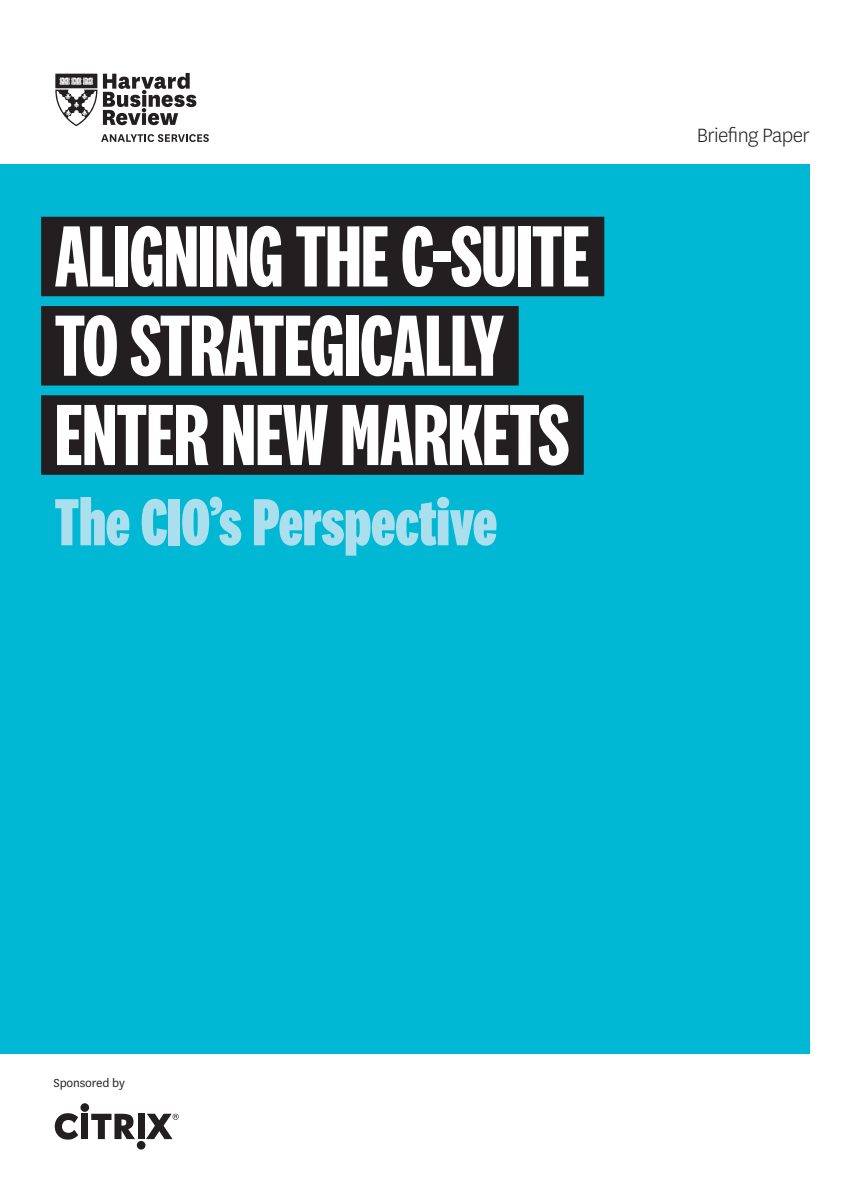
<style>
.page{position:relative;width:864px;height:1188px;background:#fff}
.page>*{position:absolute;margin:0;border:0;box-sizing:border-box;transform-origin:0 0}
.t1{font:700 90px/89.2px "National 2 Compressed";letter-spacing:-.01em;color:#fff}
.t2{font:800 69px "National 2 Compressed";color:#acdfed}
.t3{font:300 22.5px "National HBR";letter-spacing:-.025em;color:#231f20}
.t4{font:13.5px "National HBR";letter-spacing:-.01em;color:#231f20}
</style>
<div class="page">
<div style="left:0;top:165px;width:810px;height:889px;background:#00b7d4"></div>
<svg style="left:55px;top:72px;width:141px;height:55px"></svg>
<svg style="left:101px;top:134px;width:108px;height:8px"></svg>
<div style="left:41px;top:217px;width:563px;height:79px;background:#231f20"></div>
<div style="left:41px;top:306px;width:478px;height:80px;background:#231f20"></div>
<div style="left:41px;top:395px;width:543px;height:80px;background:#231f20"></div>
<div style="left:80px;top:1103px;width:9px;height:9px;background:#231f20;border-radius:50%"></div>
<div style="left:81px;top:1114px;width:7px;height:25px;background:#231f20"></div>
<div style="left:137px;top:1141px;width:8px;height:9px;background:#231f20;border-radius:50%"></div>
<div style="left:138px;top:1114px;width:7px;height:25px;background:#231f20"></div>
<svg style="left:55px;top:1113px;width:23px;height:27px"></svg>
<svg style="left:91px;top:1114px;width:44px;height:25px"></svg>
<svg style="left:146px;top:1114px;width:33px;height:25px"></svg>
<p class="t1" style="left:55px;top:211px;width:537px">ALIGNING THE C-SUITE<br>TO STRATEGICALLY<br>ENTER NEW MARKETS</p>
<p class="t2" style="left:55px;top:485px;width:444px">The CIO’s Perspective</p>
<p class="t3" style="left:697px;top:121px;width:115px">Briefing Paper</p>
<p class="t4" style="left:54px;top:1074px;width:73px">Sponsored by</p>
</div>
